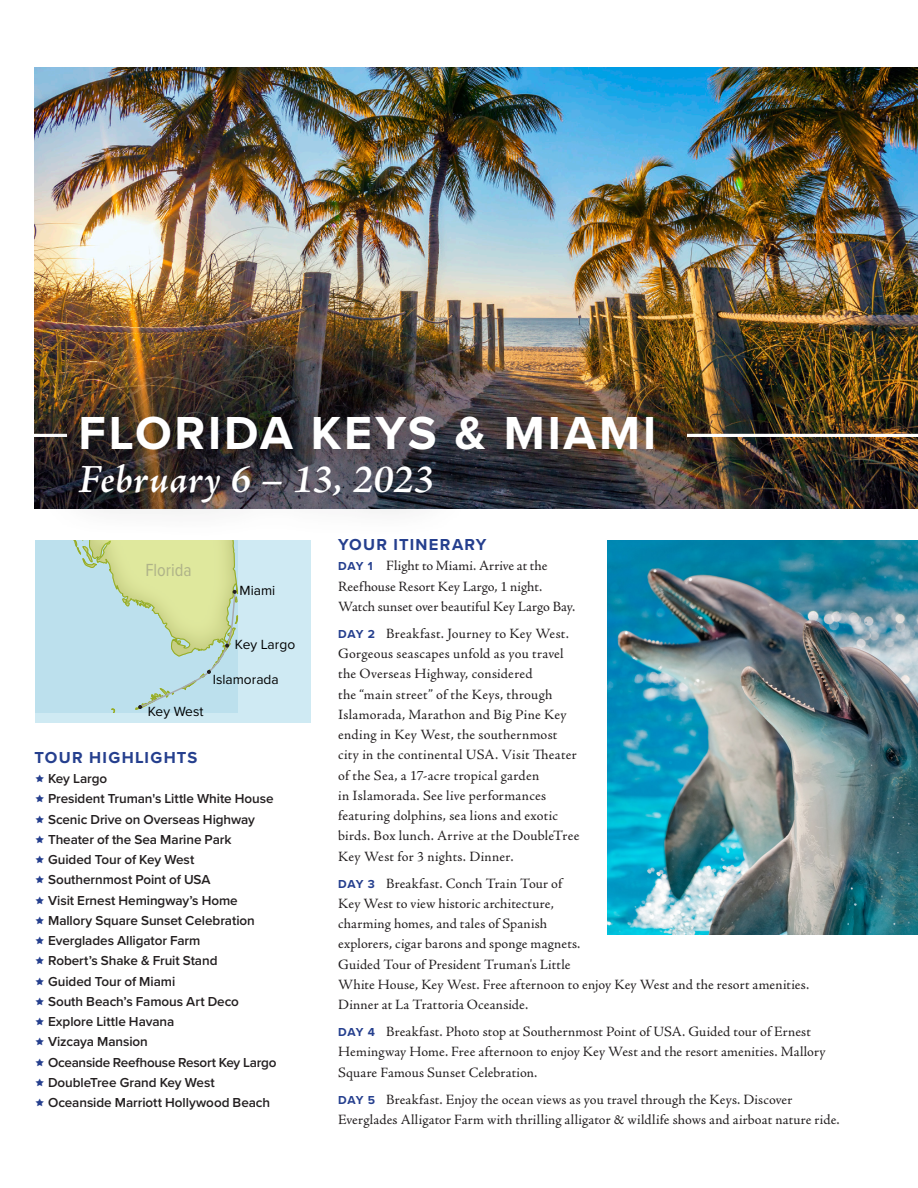
<style>
.page{position:relative;width:918px;height:1188px;background:#fff}
.page>*{position:absolute;margin:0;border:0;box-sizing:border-box;transform-origin:0 0}
.NEW_TOUR_White{font:700 48px "Proxima Nova";letter-spacing:.055em;color:#fff}
.NEW_Large_Dates_Whit{font:italic 600 40.5px "Adobe Jenson Pro";letter-spacing:.005em;color:#fff}
.t1{font:18.15px "Proxima Nova Cond";color:#afb389}
.NEW_Head{font:700 16.5px "Proxima Nova";letter-spacing:.075em;color:#253f8e}
.NEW_Itinerary{font:14.25px/20.2px "Adobe Jenson Pro";letter-spacing:.01em;color:#231f20}
.t2{font:13.8px "Proxima Nova";color:#000}
.t3{font:600 13.5px "Proxima Nova";letter-spacing:-.005em;color:#231f20}
.s1{font-family:"Proxima Nova";font-weight:700;font-size:12px;color:#253f8e}
</style>
<div class="page">
<img style="left:35px;top:68px;width:883px;height:441px">
<hr style="left:0;top:434px;width:918px;height:3px;background:#fff">
<div style="left:35px;top:540px;width:275px;height:182px;background:#cfeaf3"></div>
<svg style="left:35px;top:540px;width:203px;height:173px"></svg>
<img style="left:608px;top:540px;width:310px;height:395px">
<img style="left:68px;top:349px;width:618px;height:22px">
<div style="left:37px;top:371px;width:662px;height:172px;background:#231f20;opacity:.75"></div>
<p class="NEW_TOUR_White" style="left:79px;top:397px;width:579px">FLORIDA KEYS &amp; MIAMI</p>
<p class="NEW_Large_Dates_Whit" style="left:79px;top:457px;width:357px">February 6 – 13, 2023</p>
<p class="t1" style="left:145px;top:556px;width:48px">Florida</p>
<p class="t2" style="left:240px;top:581px;width:37px">Miami</p>
<p class="t2" style="left:148px;top:701px;width:57px">Key West</p>
<p class="t2" style="left:235px;top:635px;width:62px">Key Largo</p>
<p class="t2" style="left:213px;top:669px;width:67px">Islamorada</p>
<p class="NEW_Head" style="left:35px;top:745px;width:164px">TOUR HIGHLIGHTS</p>
<p class="t3" style="left:48px;top:768px;width:61px">Key Largo</p>
<p class="t3" style="left:48px;top:789px;width:227px">President Truman's Little White House</p>
<p class="t3" style="left:48px;top:809px;width:208px">Scenic Drive on Overseas Highway</p>
<p class="t3" style="left:48px;top:829px;width:185px">Theater of the Sea Marine Park</p>
<p class="t3" style="left:48px;top:849px;width:148px">Guided Tour of Key West</p>
<p class="t3" style="left:48px;top:870px;width:164px">Southernmost Point of USA</p>
<p class="t3" style="left:48px;top:890px;width:191px">Visit Ernest Hemingway’s Home</p>
<p class="t3" style="left:48px;top:910px;width:208px">Mallory Square Sunset Celebration</p>
<p class="t3" style="left:48px;top:930px;width:154px">Everglades Alligator Farm</p>
<p class="t3" style="left:48px;top:951px;width:171px">Robert’s Shake &amp; Fruit Stand</p>
<p class="t3" style="left:48px;top:971px;width:129px">Guided Tour of Miami</p>
<p class="t3" style="left:48px;top:991px;width:192px">South Beach’s Famous Art Deco</p>
<p class="t3" style="left:48px;top:1011px;width:128px">Explore Little Havana</p>
<p class="t3" style="left:48px;top:1032px;width:101px">Vizcaya Mansion</p>
<p class="t3" style="left:48px;top:1052px;width:230px">Oceanside Reefhouse Resort Key Largo</p>
<p class="t3" style="left:48px;top:1072px;width:168px">DoubleTree Grand Key West</p>
<p class="t3" style="left:48px;top:1092px;width:224px">Oceanside Marriott Hollywood Beach</p>
<p class="NEW_Head" style="left:338px;top:532px;width:150px">YOUR ITINERARY</p>
<p class="NEW_Itinerary" style="left:338px;top:556px;width:239px"><span class="s1">DAY 1</span> Flight to Miami. Arrive at the<br>Reefhouse Resort Key Largo, 1 night.<br>Watch sunset over beautiful Key Largo Bay.</p>
<p class="NEW_Itinerary" style="left:338px;top:624px;width:243px"><span class="s1">DAY 2</span> Breakfast. Journey to Key West.<br>Gorgeous seascapes unfold as you travel the Overseas Highway, considered<br>the “main street” of the Keys, through Islamorada, Marathon and Big Pine Key ending in Key West, the southernmost city in the continental USA. Visit Theater of the Sea, a 17-acre tropical garden<br>in Islamorada. See live performances featuring dolphins, sea lions and exotic birds. Box lunch. Arrive at the DoubleTree Key West for 3 nights. Dinner.</p>
<p class="NEW_Itinerary" style="left:338px;top:873px;width:472px"><span class="s1">DAY 3</span> Breakfast. Conch Train Tour of<br>Key West to view historic architecture,<br>charming homes, and tales of Spanish<br>explorers, cigar barons and sponge magnets.<br>Guided Tour of President Truman's Little<br>White House, Key West. Free afternoon to enjoy Key West and the resort amenities.<br>Dinner at La Trattoria Oceanside.</p>
<p class="NEW_Itinerary" style="left:338px;top:1022px;width:489px"><span class="s1">DAY 4</span> Breakfast. Photo stop at Southernmost Point of USA. Guided tour of Ernest<br>Hemingway Home. Free afternoon to enjoy Key West and the resort amenities. Mallory<br>Square Famous Sunset Celebration.</p>
<p class="NEW_Itinerary" style="left:338px;top:1089px;width:503px"><span class="s1">DAY 5</span> Breakfast. Enjoy the ocean views as you travel through the Keys. Discover<br>Everglades Alligator Farm with thrilling alligator &amp; wildlife shows and airboat nature ride.</p>
</div>
